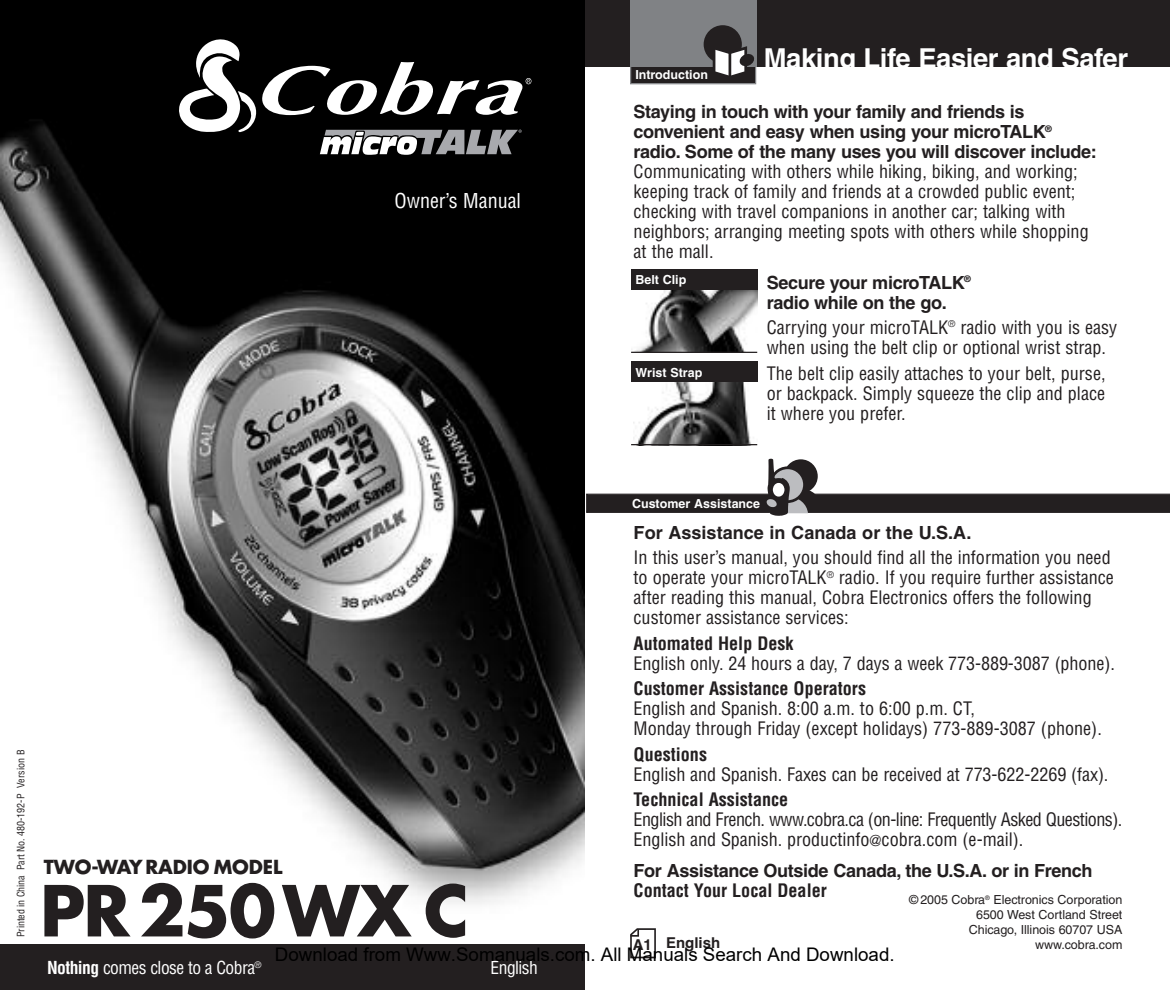
<style>
.page{position:relative;width:1170px;height:990px;background:#fff}
.page>*{position:absolute;margin:0;border:0;box-sizing:border-box;transform-origin:0 0}
.t1{font:700 68.25px "Futura";letter-spacing:-.03em;color:#231f20}
.t2{font:700 27.5px "Helvetica";letter-spacing:-.015em;color:#fff}
.t3{font:condensed 20px "Helvetica";color:#fff}
.t4{font:18.75px "Arial";color:#000}
.t5{font:700 18.75px "Futura";letter-spacing:-.005em;color:#231f20}
.t6{font:condensed 18px/20px "Helvetica";color:#231f20}
.t7{font:700 18px/20px "Helvetica";letter-spacing:-.02em;color:#231f20}
.t8{font:condensed 18px/20px "Helvetica";letter-spacing:-.03em;color:#231f20}
.t9{font:700 condensed 18px "Helvetica";color:#231f20}
.t10{font:700 18px "Helvetica";color:#231f20}
.t11{font:condensed 17.5px "Helvetica";letter-spacing:-.03em;color:#fff}
.t12{font:700 15px "Helvetica";color:#231f20}
.t13{font:12.5px/15px "Helvetica";letter-spacing:-.005em;color:#231f20;text-align:right}
.t14{font:700 12.5px "Helvetica";color:#fff}
.t15{font:11px "Helvetica";color:#231f20}
.t16{font:10.75px/13.2px "Helvetica";color:#231f20}
.t17{font:condensed 10px "Helvetica";letter-spacing:-.01em;color:#231f20}
.t18{font:10px "Helvetica";color:#231f20}
.s1{font-size:15px}
.s2{font-weight:700}
</style>
<div class="page">
<div style="left:585px;top:0;width:585px;height:68px;background:#231f20"></div>
<div style="left:631px;top:66px;width:124px;height:17px;background:#231f20"></div>
<div style="left:630px;top:65px;width:126px;height:19px;border:1px solid #808285"></div>
<div style="left:630px;top:0;width:126px;height:67px;background:#808285"></div>
<div style="left:704px;top:25px;width:38px;height:38px;background:#231f20;border-radius:50%"></div>
<svg style="left:713px;top:46px;width:42px;height:33px"></svg>
<img style="left:632px;top:290px;width:125px;height:62px">
<div style="left:631px;top:269px;width:126px;height:21px;background:#231f20"></div>
<hr style="left:631px;top:352px;width:126px;height:1px;background:#231f20">
<img style="left:636px;top:382px;width:115px;height:62px">
<div style="left:631px;top:362px;width:126px;height:20px;background:#231f20"></div>
<hr style="left:631px;top:444px;width:126px;height:1px;background:#231f20">
<svg style="left:586px;top:459px;width:584px;height:57px"></svg>
<svg style="left:630px;top:928px;width:26px;height:30px"></svg>
<img style="left:0;top:0;width:585px;height:904px">
<svg style="left:179px;top:36px;width:352px;height:119px"></svg>
<div style="left:0;top:944px;width:585px;height:46px;background:#231f20"></div>
<p class="t3" style="left:394px;top:189px;width:128px">Owner’s Manual</p>
<h2 class="t2" style="left:764px;top:47px;width:366px">Making Life Easier and Safer</h2>
<p class="t7" style="left:634px;top:103px;width:465px">Staying in touch with your family and friends is convenient and easy when using your microTALK<sup>® </sup>radio. Some of the many uses you will discover include:</p>
<p class="t6" style="left:634px;top:162px;width:457px">Communicating with others while hiking, biking, and working; keeping track of family and friends at a crowded public event; checking with travel companions in another car; talking with neighbors; arranging meeting spots with others while shopping at the mall.</p>
<p class="t7" style="left:767px;top:274px;width:206px">Secure your microTALK<sup>® </sup>radio while on the go.</p>
<p class="t6" style="left:767px;top:318px;width:352px">Carrying your microTALK<sup>®</sup> radio with you is easy when using the belt clip or optional wrist strap.</p>
<p class="t6" style="left:767px;top:363px;width:340px;text-align:justify">The belt clip easily attaches to your belt, purse, or backpack. Simply squeeze the clip and place it where you prefer.</p>
<p class="t14" style="left:635px;top:70px;width:74px">Introduction</p>
<p class="t15" style="left:877px;top:112px;width:54px">Assistance</p>
<p class="t18" style="left:677px;top:224px;width:76px">Secondary Icons</p>
<p class="t14" style="left:635px;top:275px;width:53px">Belt Clip</p>
<p class="t15" style="left:802px;top:352px;width:32px">Notice</p>
<p class="t14" style="left:635px;top:367px;width:69px">Wrist Strap</p>
<p class="t17" style="left:15px;top:937px;width:189px;rotate:-90deg">Printed in China Part No. 480-192-P Version B</p>
<p class="t14" style="left:632px;top:499px;width:130px">Customer Assistance</p>
<p class="t10" style="left:634px;top:526px;width:339px">For Assistance in Canada or the U.S.A.</p>
<p class="t6" style="left:634px;top:548px;width:482px">In this user’s manual, you should find all the information you need to operate your microTALK<sup>®</sup> radio. If you require further assistance after reading this manual, Cobra Electronics offers the following customer assistance services:</p>
<p class="t9" style="left:634px;top:633px;width:162px">Automated Help Desk</p>
<p class="t6" style="left:634px;top:654px;width:483px">English only. 24 hours a day, 7 days a week 773-889-3087 (phone).</p>
<p class="t9" style="left:634px;top:679px;width:234px">Customer Assistance Operators</p>
<p class="t6" style="left:634px;top:699px;width:470px">English and Spanish. 8:00 a.m. to 6:00 p.m. CT,<br>Monday through Friday (except holidays) 773-889-3087 (phone).</p>
<p class="t9" style="left:634px;top:744px;width:75px">Questions</p>
<p class="t6" style="left:634px;top:764px;width:476px">English and Spanish. Faxes can be received at 773-622-2269 (fax).</p>
<p class="t9" style="left:634px;top:789px;width:156px">Technical Assistance</p>
<p class="t8" style="left:634px;top:810px;width:490px">English and French. www.cobra.ca (on-line: Frequently Asked Questions).<br>English and Spanish. productinfo<span class="s1">@</span>cobra.com (e-mail).</p>
<p class="t7" style="left:634px;top:862px;width:460px">For Assistance Outside Canada, the U.S.A. or in French</p>
<p class="t9" style="left:634px;top:880px;width:195px">Contact Your Local Dealer</p>
<p class="t16" style="left:677px;top:535px;width:49px">Operation</p>
<p class="t16" style="left:766px;top:535px;width:54px">Customer<br>Assistance</p>
<p class="t16" style="left:859px;top:535px;width:45px">Warranty</p>
<p class="t16" style="left:691px;top:788px;width:32px">Notice</p>
<p class="t5" style="left:44px;top:859px;width:240px">TWO-WAY RADIO MODEL</p>
<h1 class="t1" style="left:40px;top:880px;width:430px">PR 250WX C</h1>
<p class="t4" style="left:275px;top:944px;width:621px">Download from Www.Somanuals.com. All Manuals Search And Download.</p>
<p class="t13" style="left:909px;top:894px;width:215px">© 2005 Cobra<sup>®</sup> Electronics Corporation<br>6500 West Cortland Street<br>Chicago, Illinois 60707 USA www.cobra.com</p>
<p class="t12" style="left:666px;top:937px;width:56px">English</p>
<p class="t12" style="left:633px;top:939px;width:21px">A1</p>
<p class="t11" style="left:47px;top:958px;width:216px"><span class="s2">Nothing</span> comes close to a Cobra<sup>®</sup></p>
<p class="t11" style="left:491px;top:958px;width:49px">English</p>
</div>
